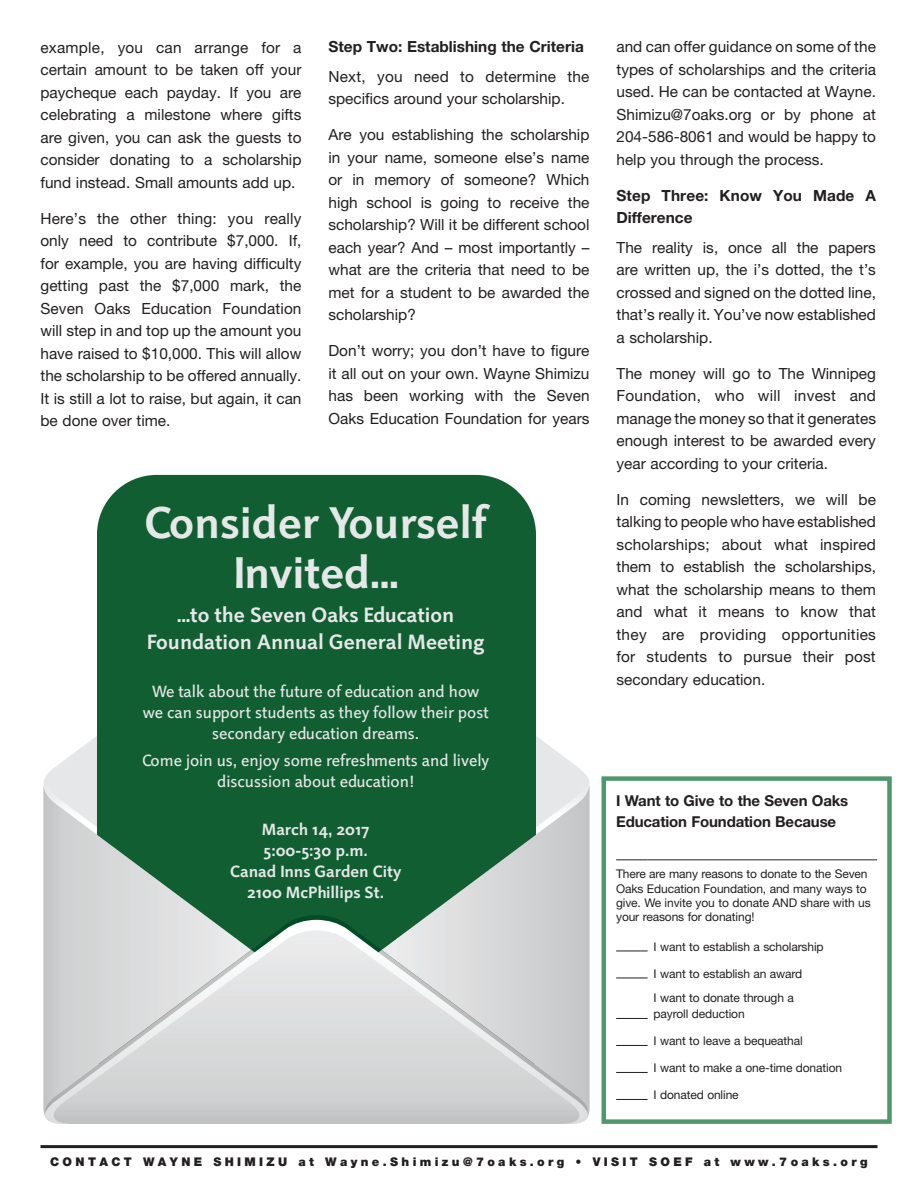
<style>
.page{position:relative;width:918px;height:1188px;background:#fff}
.page>*{position:absolute;margin:0;border:0;box-sizing:border-box;transform-origin:0 0}
.t1{font:700 45px/49.5px "Linotype Projekt";color:#e6e7e9;text-align:center}
.t2{font:700 21px/27px "Linotype Projekt";color:#e6e7e9;text-align:center}
.t3{font:16.5px/21px "Linotype Projekt";color:#e6e7e9;text-align:center}
.t4{font:700 16.5px/21px "Linotype Projekt";color:#e6e7e9;text-align:center}
.t5{font:15.3px/22.5px "Helvetica Neue";color:#231f20;text-align:justify}
.t6{font:700 15.3px/22.5px "Helvetica Neue";color:#231f20}
.t7{font:700 15px/21px "Helvetica Neue";letter-spacing:-.01em;color:#231f20}
.t8{font:12px/14.4px "Helvetica Neue";letter-spacing:-.01em;color:#231f20}
.t9{font:900 12px "Helvetica Neue";letter-spacing:.28em;color:#231f20}
</style>
<div class="page">
<hr style="left:40px;top:1145px;width:838px;height:3px;background:#231f20">
<svg style="left:43px;top:736px;width:547px;height:50px;fill:#e6e7e9"></svg>
<div style="left:97px;top:475px;width:439px;height:634px;background:#105e31;border-radius:60px"></div>
<svg style="left:43px;top:786px;width:547px;height:134px"></svg>
<svg style="left:251px;top:915px;width:131px;height:5px"></svg>
<svg style="left:43px;top:920px;width:547px;height:200px"></svg>
<svg style="left:48px;top:930px;width:537px;height:194px;background:#d2d5d5"></svg>
<hr style="left:616px;top:859px;width:32px;height:1px;background:#231f20">
<hr style="left:648px;top:859px;width:229px;height:1px;background:#231f20">
<hr style="left:616px;top:951px;width:32px;height:1px;background:#231f20">
<hr style="left:616px;top:978px;width:32px;height:1px;background:#231f20">
<hr style="left:616px;top:1018px;width:32px;height:1px;background:#231f20">
<hr style="left:616px;top:1045px;width:32px;height:1px;background:#231f20">
<hr style="left:616px;top:1072px;width:32px;height:1px;background:#231f20">
<hr style="left:616px;top:1099px;width:32px;height:1px;background:#231f20">
<div style="left:602px;top:776px;width:290px;height:348px;border:4px solid #50976e"></div>
<p class="t5" style="left:40px;top:36px;width:263px">example, you can arrange for a certain amount to be taken off your paycheque each payday. If you are celebrating a milestone where gifts are given, you can ask the guests to consider donating to a scholarship fund instead. Small amounts add up.</p>
<p class="t5" style="left:40px;top:207px;width:263px">Here’s the other thing: you really only need to contribute $7,000. If, for example, you are having difficulty getting past the $7,000 mark, the Seven Oaks Education Foundation will step in and top up the amount you have raised to $10,000. This will allow the scholarship to be offered annually.<br>It is still a lot to raise, but again, it can be done over time.</p>
<p class="t6" style="left:329px;top:35px;width:257px">Step Two: Establishing the Criteria</p>
<p class="t5" style="left:329px;top:65px;width:263px">Next, you need to determine the specifics around your scholarship.</p>
<p class="t5" style="left:329px;top:123px;width:263px">Are you establishing the scholarship in your name, someone else’s name or in memory of someone? Which high school is going to receive the scholarship? Will it be different school each year? And – most importantly – what are the criteria that need to be met for a student to be awarded the scholarship?</p>
<p class="t5" style="left:329px;top:339px;width:263px">Don’t worry; you don’t have to figure it all out on your own. Wayne Shimizu has been working with the Seven Oaks Education Foundation for years</p>
<h1 class="t1" style="left:145px;top:499px;width:344px">Consider Yourself<br>Invited…</h1>
<h2 class="t2" style="left:147px;top:601px;width:339px">…to the Seven Oaks Education<br>Foundation Annual General Meeting</h2>
<p class="t3" style="left:143px;top:681px;width:347px">We talk about the future of education and how we can support students as they follow their post secondary education dreams.</p>
<p class="t3" style="left:142px;top:751px;width:348px">Come join us, enjoy some refreshments and lively discussion about education!</p>
<p class="t4" style="left:230px;top:819px;width:173px">March 14, 2017<br>5:00-5:30 p.m.<br>Canad Inns Garden City<br>2100 McPhillips St.</p>
<p class="t5" style="left:617px;top:36px;width:261px">and can offer guidance on some of the types of scholarships and the criteria used. He can be contacted at Wayne.<br>Shimizu@7oaks.org or by phone at 204-586-8061 and would be happy to help you through the process.</p>
<p class="t6" style="left:617px;top:184px;width:261px">Step Three: Know You Made A<br>Difference</p>
<p class="t5" style="left:617px;top:236px;width:261px">The reality is, once all the papers are written up, the i’s dotted, the t’s crossed and signed on the dotted line, that’s really it. You’ve now established a scholarship.</p>
<p class="t5" style="left:617px;top:362px;width:261px">The money will go to The Winnipeg Foundation, who will invest and manage the money so that it generates enough interest to be awarded every year according to your criteria.</p>
<p class="t5" style="left:617px;top:488px;width:261px">In coming newsletters, we will be talking to people who have established scholarships; about what inspired them to establish the scholarships, what the scholarship means to them and what it means to know that they are providing opportunities for students to pursue their post secondary education.</p>
<p class="t7" style="left:616px;top:790px;width:234px">I Want to Give to the Seven Oaks<br>Education Foundation Because</p>
<p class="t8" style="left:616px;top:867px;width:256px">There are many reasons to donate to the Seven Oaks Education Foundation, and many ways to give. We invite you to donate AND share with us your reasons for donating!</p>
<p class="t8" style="left:654px;top:939px;width:172px">I want to establish a scholarship</p>
<p class="t8" style="left:654px;top:962px;width:150px;line-height:24px">I want to establish an award<br>I want to donate through a</p>
<p class="t8" style="left:654px;top:1007px;width:93px">payroll deduction</p>
<p class="t8" style="left:654px;top:1034px;width:151px">I want to leave a bequeathal</p>
<p class="t8" style="left:654px;top:1061px;width:190px">I want to make a one-time donation</p>
<p class="t8" style="left:654px;top:1088px;width:87px">I donated online</p>
<p class="t9" style="left:50px;top:1154px;width:819px">CONTACT WAYNE SHIMIZU at Wayne.Shimizu@7oaks.org • VISIT SOEF at www.7oaks.org</p>
</div>
